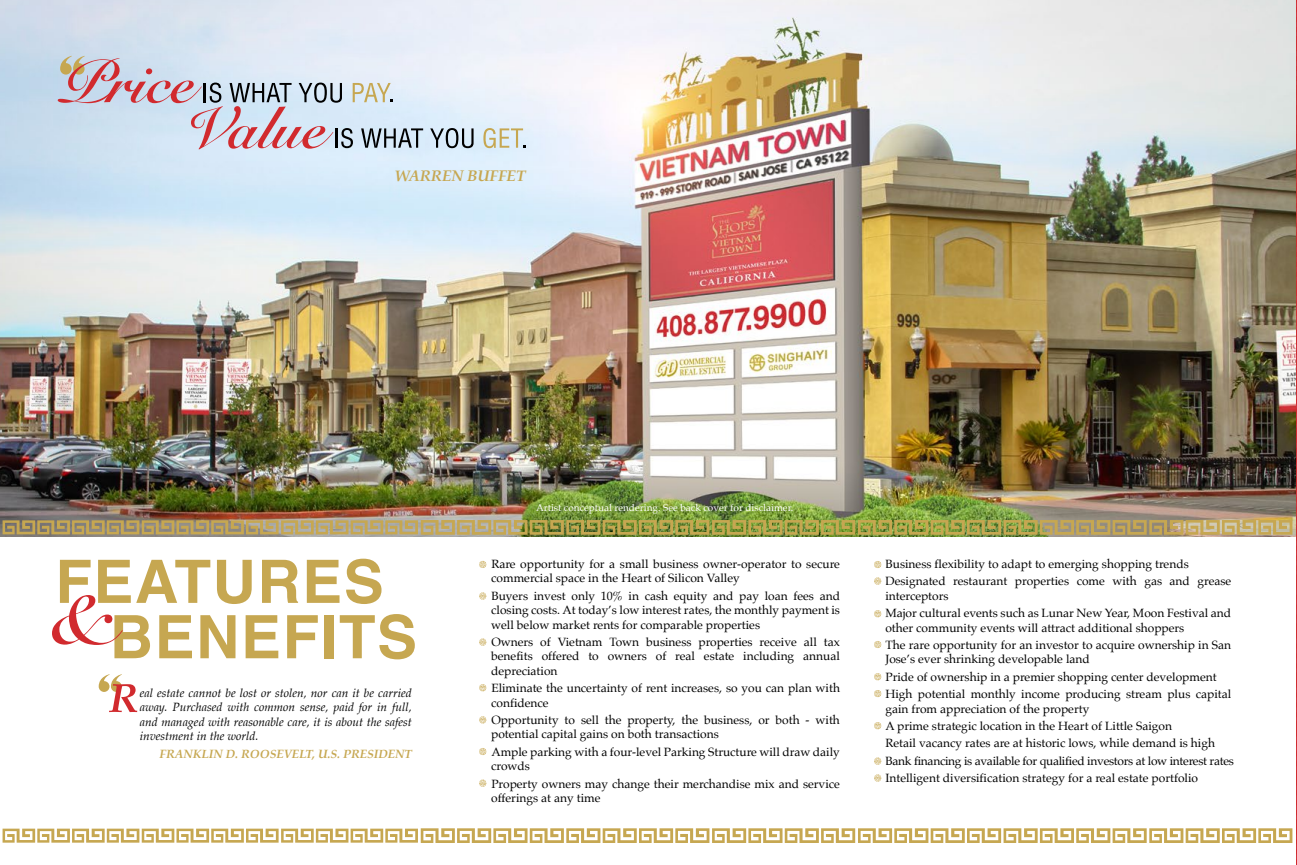
<style>
.page{position:relative;width:1297px;height:865px;background:#fff}
.page>*{position:absolute;margin:0;border:0;box-sizing:border-box;transform-origin:0 0}
.t1{font:700 60px/55.4px "Helvetica LT Std";letter-spacing:.025em;color:#c6a751}
.t2{font:italic 700 15.4px "Palatino";color:#c6a751}
.t3{font:12px/14.4px "Palatino";color:#000}
.t4{font:italic 12px/14.4px "Palatino";color:#000;text-align:justify}
.t5{font:italic 700 12px "Palatino";color:#c6a751}
.t6{font:10px "Palatino";color:#fff}
</style>
<div class="page">
<hr style="left:1296px;top:0;width:1px;height:865px;background:#d12a2e">
<img style="left:3px;top:0;width:1294px;height:859px">
<p class="t2" style="left:394px;top:169px;width:132px">WARREN BUFFET</p>
<h1 class="t1" style="left:110px;top:553px;width:309px;text-indent:-55px">FEATURES<br>BENEFITS</h1>
<p class="t4" style="left:140px;top:687px;width:274px">eal estate cannot be lost or stolen, nor can it be carried away. Purchased with common sense, paid for in full, and managed with reasonable care, it is about the safest investment in the world.</p>
<p class="t5" style="left:159px;top:748px;width:254px">FRANKLIN D. ROOSEVELT, U.S. PRESIDENT</p>
<p class="t6" style="left:536px;top:503px;width:259px">Artist conceptual rendering. See back cover for disclaimer.</p>
<p class="t3" style="left:491px;top:558px;width:350px">Rare opportunity for a small business owner-operator to secure commercial space in the Heart of Silicon Valley</p>
<p class="t3" style="left:491px;top:589px;width:350px;text-align:justify">Buyers invest only 10% in cash equity and pay loan fees and closing costs. At today’s low interest rates, the monthly payment is well below market rents for comparable properties</p>
<p class="t3" style="left:491px;top:636px;width:350px;text-align:justify">Owners of Vietnam Town business properties receive all tax benefits offered to owners of real estate including annual depreciation</p>
<p class="t3" style="left:491px;top:682px;width:350px">Eliminate the uncertainty of rent increases, so you can plan with confidence</p>
<p class="t3" style="left:491px;top:714px;width:350px">Opportunity to sell the property, the business, or both - with potential capital gains on both transactions</p>
<p class="t3" style="left:491px;top:745px;width:350px">Ample parking with a four-level Parking Structure will draw daily crowds</p>
<p class="t3" style="left:491px;top:777px;width:350px">Property owners may change their merchandise mix and service offerings at any time</p>
<p class="t3" style="left:885px;top:556px;width:347px;line-height:17.4px">Business flexibility to adapt to emerging shopping trends<br>Designated restaurant properties come with gas and grease</p>
<p class="t3" style="left:885px;top:588px;width:347px;line-height:17.4px">interceptors<br>Major cultural events such as Lunar New Year, Moon Festival and</p>
<p class="t3" style="left:885px;top:620px;width:347px;line-height:17.4px">other community events will attract additional shoppers<br>The rare opportunity for an investor to acquire ownership in San</p>
<p class="t3" style="left:885px;top:651px;width:347px;line-height:17.4px">Jose’s ever shrinking developable land<br>Pride of ownership in a premier shopping center development<br>High potential monthly income producing stream plus capital</p>
<p class="t3" style="left:885px;top:701px;width:350px;line-height:17.4px">gain from appreciation of the property<br>A prime strategic location in the Heart of Little Saigon<br>Retail vacancy rates are at historic lows, while demand is high Bank financing is available for qualified investors at low interest rates Intelligent diversification strategy for a real estate portfolio</p>
</div>
